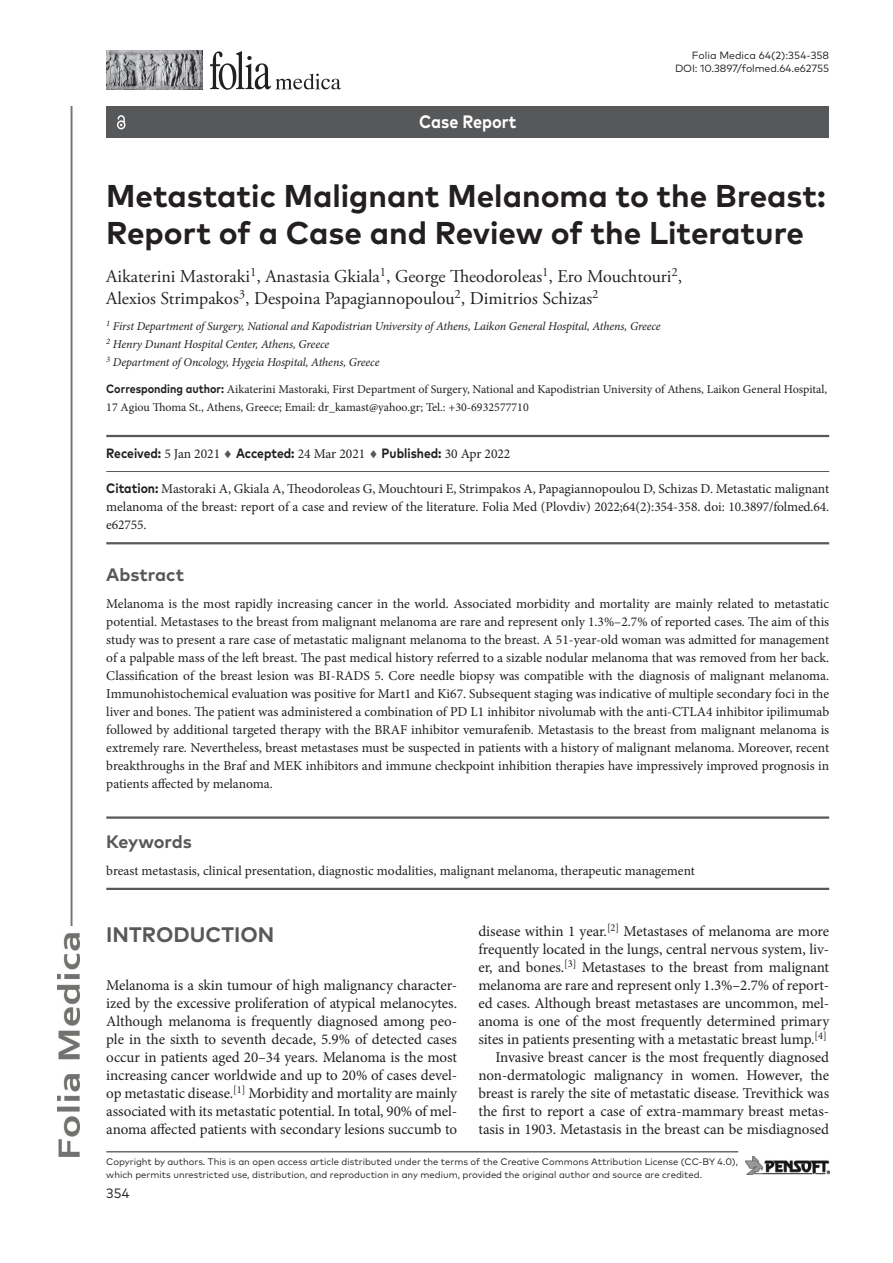
<style>
.page{position:relative;width:893px;height:1263px;background:#fff}
.page>*{position:absolute;margin:0;border:0;box-sizing:border-box;transform-origin:0 0}
._1F_-_Article_Title{font:700 31.5px/37.8px "FF Mark Pro";color:#231f20}
.H_-_1_level{font:700 21px "FF Mark Pro";color:#57585a}
._1F_-_Authors{font:18px/21.6px "Adobe Garamond Pro";color:#231f20}
.t1{font:700 18px "FF Mark Pro";color:#fff;scale:.9 1}
._1F_-_Abstract{font:700 18px "FF Mark Pro";color:#57585a}
._1F_-_Keywords{font:700 18px "FF Mark Pro";letter-spacing:-.01em;color:#57585a}
.Body_text_-_no_inden{font:15px/18px "Minion Pro";letter-spacing:-.005em;color:#231f20;text-align:justify}
.Body_text{font:15px/18px "Minion Pro";letter-spacing:-.005em;color:#231f20;text-align:justify}
._1F_-_Abstract-2{font:13.5px/18px "Minion Pro";letter-spacing:-.005em;color:#231f20;text-align:justify}
._1F_-_Citation{font:13.5px/18px "Minion Pro";letter-spacing:-.01em;color:#231f20;text-align:justify}
._1F_-_Keywords-2{font:13.5px "Minion Pro";color:#231f20}
._1F_-_Dates{font:700 13.5px "FF Mark Pro";color:#231f20;scale:.9 1}
.t2{font:13.5px "FF Mark Pro";color:#231f20}
._1F_-_Corr_author{font:12px/18px "Minion Pro";color:#231f20}
._1F_-_Affiliations{font:italic 12px "Minion Pro";letter-spacing:-.01em;color:#231f20}
.t3{font:10.5px "FF Mark Pro";letter-spacing:-.01em;color:#231f20}
.t4{font:9.45px/12.6px "FF Mark Pro";color:#231f20}
.s1{font-family:"FF Mark Pro";font-weight:700}
.s2{font-family:"Minion Pro";font-weight:400}
.s3{color:#57585a}
.s4{font-style:italic}
</style>
<div class="page">
<img style="left:58px;top:106px;width:22px;height:1051px">
<hr style="left:106px;top:1151px;width:632px;height:1px;background:#231f20">
<img style="left:745px;top:1157px;width:84px;height:17px">
<div style="left:106px;top:106px;width:723px;height:32px;background:#57585a"></div>
<svg style="left:117px;top:115px;width:8px;height:14px"></svg>
<hr style="left:106px;top:435px;width:723px;height:2px;background:#57585a">
<hr style="left:106px;top:471px;width:723px;height:1px;background:#57585a">
<hr style="left:106px;top:542px;width:723px;height:2px;background:#57585a">
<hr style="left:106px;top:816px;width:723px;height:3px;background:#57585a">
<hr style="left:106px;top:888px;width:723px;height:2px;background:#57585a">
<img style="left:106px;top:51px;width:96px;height:38px">
<svg style="left:210px;top:51px;width:131px;height:39px"></svg>
<p class="t1" style="left:419px;top:108px;width:109px">Case Report</p>
<p class="t3" style="left:692px;top:48px;width:139px">Folia Medica 64(2):354-358</p>
<p class="t3" style="left:675px;top:60px;width:156px">DOI: 10.3897/folmed.64.e62755</p>
<p class="_1F_-_Article_Title" style="left:106px;top:174px;width:721px">Metastatic Malignant Melanoma to the Breast:<br>Report of a Case and Review of the Literature</p>
<p class="_1F_-_Authors" style="left:106px;top:266px;width:578px">Aikaterini Mastoraki<sup>1</sup>, Anastasia Gkiala<sup>1</sup>, George Theodoroleas<sup>1</sup>, Ero Mouchtouri<sup>2</sup>,<br>Alexios Strimpakos<sup>3</sup>, Despoina Papagiannopoulou<sup>2</sup>, Dimitrios Schizas<sup>2</sup></p>
<p class="_1F_-_Affiliations" style="left:106px;top:318px;width:556px"><sup>1</sup> First Department of Surgery, National and Kapodistrian University of Athens, Laikon General Hospital, Athens, Greece</p>
<p class="_1F_-_Affiliations" style="left:106px;top:336px;width:224px"><sup>2</sup> Henry Dunant Hospital Center, Athens, Greece</p>
<p class="_1F_-_Affiliations" style="left:106px;top:354px;width:275px"><sup>3</sup> Department of Oncology, Hygeia Hospital, Athens, Greece</p>
<p class="_1F_-_Corr_author" style="left:106px;top:380px;width:722px"><span class="s1">Corresponding author:</span> Aikaterini Mastoraki, First Department of Surgery, National and Kapodistrian University of Athens, Laikon General Hospital,<br>17 Agiou Thoma St., Athens, Greece; Email: dr_kamast@yahoo.gr; Tel.: +30-6932577710</p>
<p class="_1F_-_Dates" style="left:106px;top:443px;width:451px">Received: <span class="s2">5 Jan 2021</span> <span class="s3">♦</span> Accepted: <span class="s2">24 Mar 2021</span> <span class="s3">♦</span> Published: <span class="s2">30 Apr 2022</span></p>
<p class="_1F_-_Citation" style="left:106px;top:480px;width:724px"><span class="s1">Citation:</span> Mastoraki A, Gkiala A, Theodoroleas G, Mouchtouri E, Strimpakos A, Papagiannopoulou D, Schizas D. Metastatic malignant melanoma of the breast: report of a case and review of the literature. Folia Med (Plovdiv) 2022;64(2):354-358. doi: 10.3897/folmed.64. e62755.</p>
<p class="_1F_-_Abstract" style="left:106px;top:561px;width:79px">Abstract</p>
<p class="_1F_-_Abstract-2" style="left:106px;top:595px;width:724px">Melanoma is the most rapidly increasing cancer in the world. Associated morbidity and mortality are mainly related to metastatic potential. Metastases to the breast from malignant melanoma are rare and represent only 1.3%–2.7% of reported cases. The aim of this study was to present a rare case of metastatic malignant melanoma to the breast. A 51-year-old woman was admitted for management of a palpable mass of the left breast. The past medical history referred to a sizable nodular melanoma that was removed from her back.<br>Classification of the breast lesion was BI-RADS 5. Core needle biopsy was compatible with the diagnosis of malignant melanoma.<br>Immunohistochemical evaluation was positive for Mart1 and Ki67. Subsequent staging was indicative of multiple secondary foci in the liver and bones. The patient was administered a combination of PD L1 inhibitor nivolumab with the anti-CTLA4 inhibitor ipilimumab followed by additional targeted therapy with the BRAF inhibitor vemurafenib. Metastasis to the breast from malignant melanoma is extremely rare. Nevertheless, breast metastases must be suspected in patients with a history of malignant melanoma. Moreover, recent breakthroughs in the Braf and MEK inhibitors and immune checkpoint inhibition therapies have impressively improved prognosis in patients affected by melanoma.</p>
<p class="_1F_-_Keywords" style="left:106px;top:828px;width:87px">Keywords</p>
<p class="_1F_-_Keywords-2" style="left:106px;top:862px;width:590px">breast metastasis, clinical presentation, diagnostic modalities, malignant melanoma, therapeutic management</p>
<p class="H_-_1_level" style="left:106px;top:918px;width:169px">INTRODUCTION</p>
<p class="Body_text_-_no_inden" style="left:106px;top:976px;width:352px">Melanoma is a skin tumour of high malignancy character&shy;ized by the excessive proliferation of atypical melanocytes.<br>Although melanoma is frequently diagnosed among peo&shy;ple in the sixth to seventh decade, 5.9% of detected cases occur in patients aged 20–34 years. Melanoma is the most increasing cancer worldwide and up to 20% of cases devel&shy;op metastatic disease.<sup>[1]</sup> Morbidity and mortality are mainly associated with its metastatic potential. In total, 90% of mel&shy;anoma affected patients with secondary lesions succumb to</p>
<p class="Body_text_-_no_inden" style="left:478px;top:922px;width:352px">disease within 1 year.<sup>[2]</sup> Metastases of melanoma are more frequently located in the lungs, central nervous system, liv&shy;er, and bones.<sup>[3]</sup> Metastases to the breast from malignant melanoma are rare and represent only 1.3%–2.7% of report&shy;ed cases. Although breast metastases are uncommon, mel&shy;anoma is one of the most frequently determined primary sites in patients presenting with a metastatic breast lump.<sup>[4]</sup></p>
<p class="Body_text" style="left:478px;top:1048px;width:352px;text-indent:17px">Invasive breast cancer is the most frequently diagnosed non-dermatologic malignancy in women. However, the breast is rarely the site of metastatic disease. Trevithick was the first to report a case of extra-mammary breast metas&shy;tasis in 1903. Metastasis in the breast can be misdiagnosed</p>
<p class="t4" style="left:106px;top:1154px;width:633px">Copyright by authors<span class="s4">.</span> This is an open access article distributed under the terms of the Creative Commons Attribution License (CC-BY 4.0), which permits unrestricted use, distribution, and reproduction in any medium, provided the original author and source are credited.</p>
<p class="t2" style="left:106px;top:1183px;width:25px">354</p>
</div>
